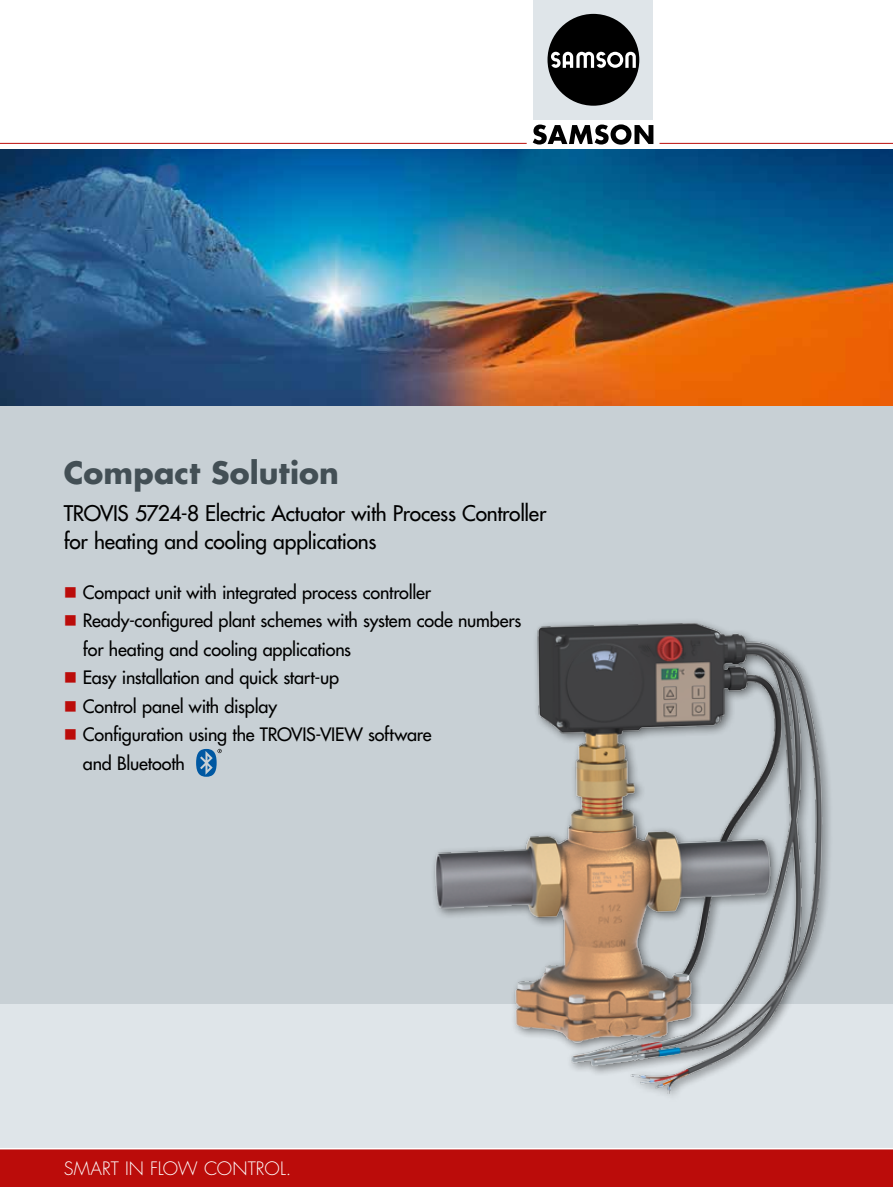
<style>
.page{position:relative;width:893px;height:1187px;background:#fff}
.page>*{position:absolute;margin:0;border:0;box-sizing:border-box;transform-origin:0 0}
.t1{font:700 30px "Futura";letter-spacing:.005em;color:#434f55}
.t2{font:21px/28.5px "Futura";letter-spacing:-.01em;color:#000}
.t3{font:18px/28.5px "Futura";letter-spacing:-.01em;color:#000}
.t4{font:300 18px "Futura";letter-spacing:.005em;color:#fff}
</style>
<div class="page">
<div style="left:0;top:362px;width:893px;height:786px;background:#c8d0d5"></div>
<div style="left:0;top:1003px;width:893px;height:145px;background:#dfe5e9"></div>
<div style="left:0;top:1148px;width:893px;height:38px;background:#bb0c0a"></div>
<hr style="left:0;top:1147px;width:893px;height:2px;background:#fff">
<hr style="left:659px;top:143px;width:234px;height:1px;background:#bb0c0a">
<hr style="left:0;top:143px;width:527px;height:1px;background:#bb0c0a">
<svg style="left:533px;top:124px;width:120px;height:21px"></svg>
<div style="left:534px;top:0;width:119px;height:120px;background:#dfe5e9"></div>
<div style="left:547px;top:14px;width:92px;height:92px;background:#000;border-radius:50%"></div>
<svg style="left:551px;top:51px;width:85px;height:17px"></svg>
<svg style="left:196px;top:748px;width:26px;height:28px"></svg>
<img style="left:424px;top:621px;width:411px;height:471px">
<img style="left:0;top:150px;width:893px;height:255px">
<h1 class="t1" style="left:64px;top:451px;width:277px">Compact Solution</h1>
<p class="t2" style="left:64px;top:498px;width:484px">TROVIS 5724-8 Electric Actuator with Process Controller for heating and cooling applications</p>
<p class="t3" style="left:83px;top:578px;width:440px">Compact unit with integrated process controller Ready-configured plant schemes with system code numbers for heating and cooling applications<br>Easy installation and quick start-up<br>Control panel with display<br>Configuration using the TROVIS-VIEW software<br>and Bluetooth</p>
<p class="t4" style="left:64px;top:1156px;width:229px">SMART IN FLOW CONTROL.</p>
</div>
